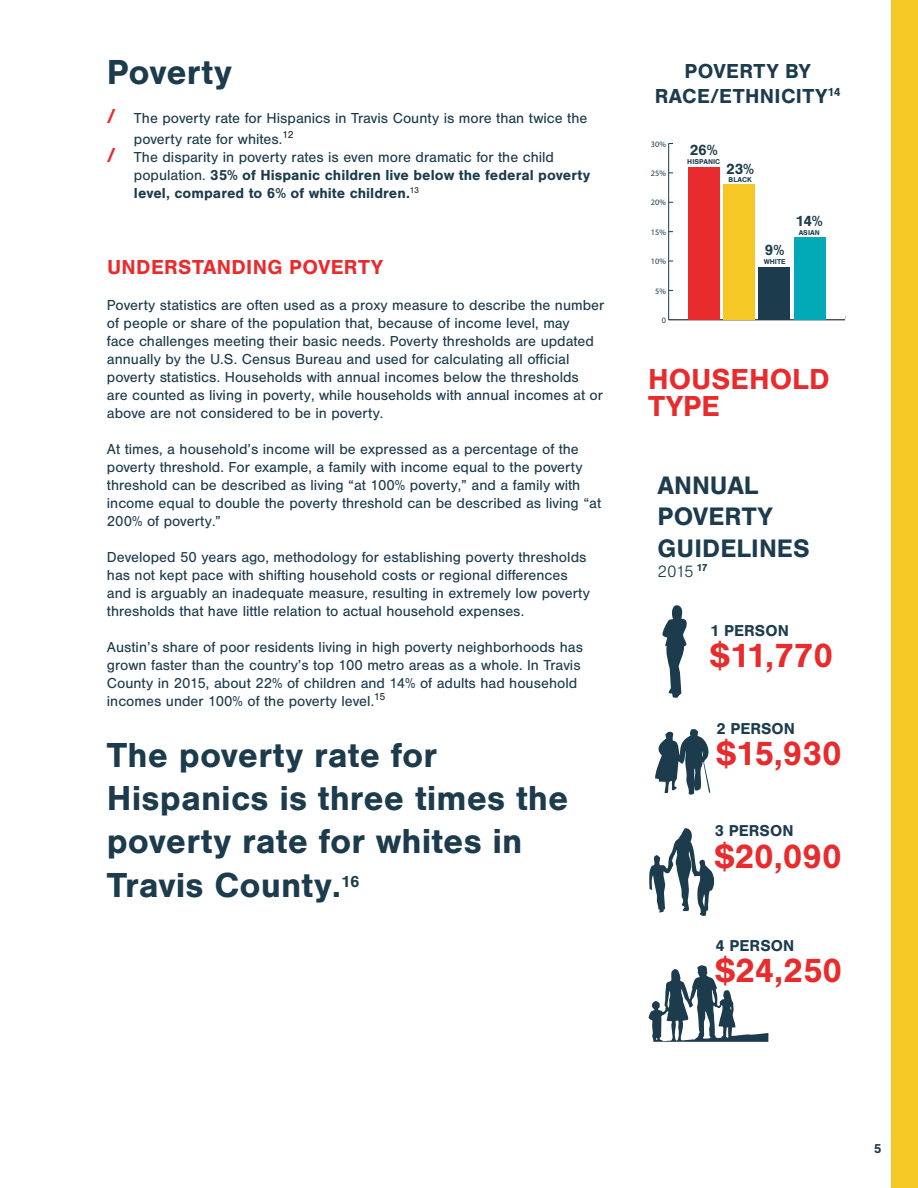
<style>
.page{position:relative;width:918px;height:1188px;background:#fff}
.page>*{position:absolute;margin:0;border:0;box-sizing:border-box;transform-origin:0 0}
.t1{font:700 36px/43.2px "Foundation Sans";color:#1c3b4c}
.t2{font:700 35.1px "Foundation Sans";color:#e82c2e}
.t3{font:700 30px/27px "Foundation Sans";color:#e82c2e}
.t4{font:700 26.25px/31.5px "Foundation Sans";color:#1c3b4c}
.t5{font:700 21px/25.2px "Foundation Sans";letter-spacing:.015em;color:#1c3b4d;text-align:center}
.t6{font:700 21px "Foundation Sans";letter-spacing:.015em;color:#e82c2e}
.t7{font:300 17.1px "Foundation Sans";color:#1c3b4c}
.t8{font:700 16.35px "Foundation Sans";letter-spacing:.005em;color:#1c3b4c}
.t9{font:700 15.3px "Foundation Sans";color:#1c3b4c}
.t10{font:15px/18px "Foundation Sans";color:#1c3b4c}
.t11{font:700 15px/18px "Foundation Sans";color:#1c3b4c}
.t12{font:700 13.5px "Foundation Sans";color:#1c3b4c}
.t13{font:700 10.5px "Foundation Sans";color:#1c3b4d}
.t14{font:8.25px "Myriad Pro";color:#1c3b4c}
.t15{font:700 7.35px "Foundation Sans";color:#1c3b4c}
.s1{font-weight:700;font-size:21px;color:#e82c2e}
.s2{font-size:21px;color:#e82c2e}
.s3{font-weight:400}
</style>
<div class="page">
<div style="left:891px;top:0;width:27px;height:1188px;background:#f5c825"></div>
<hr style="left:669px;top:320px;width:176px;height:1px;background:#000">
<hr style="left:668px;top:143px;width:1px;height:177px;background:#1c3b4c">
<div style="left:794px;top:238px;width:32px;height:82px;background:#01aab6"></div>
<div style="left:759px;top:267px;width:31px;height:53px;background:#1c3b4c"></div>
<div style="left:723px;top:185px;width:32px;height:135px;background:#f5c825"></div>
<div style="left:688px;top:167px;width:32px;height:153px;background:#e82c2e"></div>
<svg style="left:649px;top:965px;width:120px;height:77px"></svg>
<svg style="left:662px;top:605px;width:25px;height:93px"></svg>
<svg style="left:649px;top:828px;width:66px;height:88px"></svg>
<svg style="left:655px;top:729px;width:56px;height:66px"></svg>
<p class="t1" style="left:107px;top:51px;width:127px">Poverty</p>
<p class="t10" style="left:134px;top:107px;width:455px;line-height:21.6px;text-indent:-27px"><span class="s1">/</span> The poverty rate for Hispanics in Travis County is more than twice the poverty rate for whites.<sup>12</sup></p>
<p class="t11" style="left:134px;top:149px;width:458px;text-indent:-27px"><span class="s2">/</span> <span class="s3">The disparity in poverty rates is even more dramatic for the child population.</span> 35% of Hispanic children live below the federal poverty level, compared to 6% of white children.<sup>13</sup></p>
<p class="t6" style="left:107px;top:255px;width:278px">UNDERSTANDING POVERTY</p>
<p class="t10" style="left:107px;top:296px;width:499px">Poverty statistics are often used as a proxy measure to describe the number of people or share of the population that, because of income level, may<br>face challenges meeting their basic needs. Poverty thresholds are updated annually by the U.S. Census Bureau and used for calculating all official poverty statistics. Households with annual incomes below the thresholds<br>are counted as living in poverty, while households with annual incomes at or above are not considered to be in poverty.</p>
<p class="t10" style="left:107px;top:440px;width:496px">At times, a household’s income will be expressed as a percentage of the poverty threshold. For example, a family with income equal to the poverty threshold can be described as living “at 100% poverty,” and a family with income equal to double the poverty threshold can be described as living “at 200% of poverty.”</p>
<p class="t10" style="left:107px;top:548px;width:485px">Developed 50 years ago, methodology for establishing poverty thresholds has not kept pace with shifting household costs or regional differences and is arguably an inadequate measure, resulting in extremely low poverty thresholds that have little relation to actual household expenses.</p>
<p class="t10" style="left:107px;top:638px;width:478px">Austin’s share of poor residents living in high poverty neighborhoods has grown faster than the country’s top 100 metro areas as a whole. In Travis County in 2015, about 22% of children and 14% of adults had household incomes under 100% of the poverty level.<sup>15</sup></p>
<p class="t1" style="left:107px;top:734px;width:463px">The poverty rate for<br>Hispanics is three times the poverty rate for whites in<br>Travis County.<sup>16</sup></p>
<p class="t5" style="left:655px;top:59px;width:187px">POVERTY BY<br>RACE/ETHNICITY<sup>14</sup></p>
<p class="t14" style="left:651px;top:139px;width:17px">30%</p>
<p class="t14" style="left:651px;top:168px;width:17px">25%</p>
<p class="t14" style="left:651px;top:197px;width:17px">20%</p>
<p class="t14" style="left:651px;top:227px;width:17px">15%</p>
<p class="t14" style="left:651px;top:256px;width:17px">10%</p>
<p class="t14" style="left:655px;top:286px;width:12px">5%</p>
<p class="t14" style="left:662px;top:315px;width:6px">0</p>
<p class="t9" style="left:690px;top:142px;width:30px">26%</p>
<p class="t15" style="left:687px;top:158px;width:34px">HISPANIC</p>
<p class="t9" style="left:726px;top:160px;width:30px">23%</p>
<p class="t15" style="left:729px;top:176px;width:25px">BLACK</p>
<p class="t9" style="left:765px;top:241px;width:21px">9%</p>
<p class="t15" style="left:764px;top:257px;width:24px">WHITE</p>
<p class="t9" style="left:795px;top:213px;width:29px">14%</p>
<p class="t15" style="left:799px;top:229px;width:23px">ASIAN</p>
<p class="t3" style="left:648px;top:367px;width:183px">HOUSEHOLD<br>TYPE</p>
<p class="t4" style="left:658px;top:470px;width:154px">ANNUAL<br>POVERTY<br>GUIDELINES</p>
<p class="t7" style="left:658px;top:563px;width:38px">2015</p>
<p class="t13" style="left:696px;top:562px;width:13px">17</p>
<p class="t8" style="left:710px;top:622px;width:80px">1 PERSON</p>
<p class="t2" style="left:710px;top:636px;width:124px">$11,770</p>
<p class="t8" style="left:716px;top:720px;width:80px">2 PERSON</p>
<p class="t2" style="left:716px;top:734px;width:127px">$15,930</p>
<p class="t8" style="left:715px;top:822px;width:80px">3 PERSON</p>
<p class="t2" style="left:715px;top:836px;width:128px">$20,090</p>
<p class="t8" style="left:716px;top:936px;width:80px">4 PERSON</p>
<p class="t2" style="left:716px;top:951px;width:128px">$24,250</p>
<p class="t12" style="left:874px;top:1141px;width:9px">5</p>
</div>
